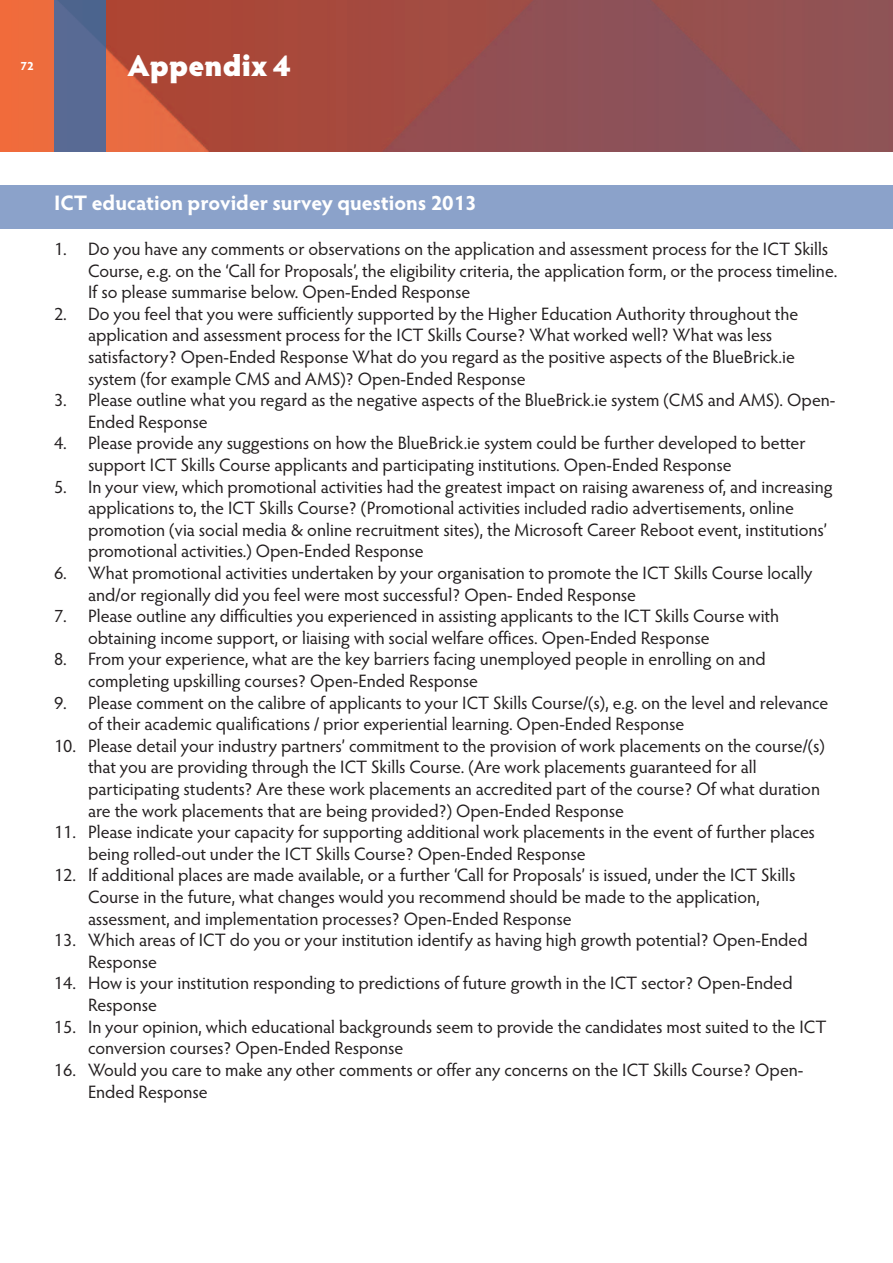
<style>
.page{position:relative;width:893px;height:1263px;background:#fff}
.page>*{position:absolute;margin:0;border:0;box-sizing:border-box;transform-origin:0 0}
.t1{font:900 30px "Hypatia Sans Pro";color:#fff}
.t2{font:700 21px "Hypatia Sans Pro";color:#fff}
.t3{font:18px/21.6px "Hypatia Sans Pro";color:#231f20}
.t4{font:700 12px "Hypatia Sans Pro";color:#fff}
</style>
<div class="page">
<img style="left:0;top:0;width:893px;height:152px">
<img style="left:55px;top:151px;width:51px;height:1px">
<div style="left:0;top:185px;width:893px;height:43px;background:#8ba2ca"></div>
<p class="t4" style="left:21px;top:61px;width:15px">72</p>
<h1 class="t1" style="left:128px;top:54px;width:164px">Appendix 4</h1>
<p class="t2" style="left:54px;top:195px;width:424px">ICT education provider survey questions 2013</p>
<p class="t3" style="left:88px;top:240px;width:751px;text-indent:-34px">1. Do you have any comments or observations on the application and assessment process for the ICT Skills<br>Course, e.g. on the ‘Call for Proposals’, the eligibility criteria, the application form, or the process timeline.<br>If so please summarise below. Open-Ended Response</p>
<p class="t3" style="left:88px;top:305px;width:712px;text-indent:-34px">2. Do you feel that you were sufficiently supported by the Higher Education Authority throughout the application and assessment process for the ICT Skills Course? What worked well? What was less satisfactory? Open-Ended Response What do you regard as the positive aspects of the BlueBrick.ie system (for example CMS and AMS)? Open-Ended Response</p>
<p class="t3" style="left:88px;top:391px;width:749px;text-indent:-34px">3. Please outline what you regard as the negative aspects of the BlueBrick.ie system (CMS and AMS). Open-<br>Ended Response</p>
<p class="t3" style="left:88px;top:434px;width:719px;text-indent:-34px">4. Please provide any suggestions on how the BlueBrick.ie system could be further developed to better support ICT Skills Course applicants and participating institutions. Open-Ended Response</p>
<p class="t3" style="left:88px;top:477px;width:746px;text-indent:-34px">5. In your view, which promotional activities had the greatest impact on raising awareness of, and increasing applications to, the ICT Skills Course? (Promotional activities included radio advertisements, online promotion (via social media &amp; online recruitment sites), the Microsoft Career Reboot event, institutions’ promotional activities.) Open-Ended Response</p>
<p class="t3" style="left:88px;top:564px;width:726px;text-indent:-34px">6. What promotional activities undertaken by your organisation to promote the ICT Skills Course locally and/or regionally did you feel were most successful? Open- Ended Response</p>
<p class="t3" style="left:88px;top:607px;width:693px;text-indent:-34px">7. Please outline any difficulties you experienced in assisting applicants to the ICT Skills Course with obtaining income support, or liaising with social welfare offices. Open-Ended Response</p>
<p class="t3" style="left:88px;top:650px;width:679px;text-indent:-34px">8. From your experience, what are the key barriers facing unemployed people in enrolling on and completing upskilling courses? Open-Ended Response</p>
<p class="t3" style="left:88px;top:693px;width:742px;text-indent:-34px">9. Please comment on the calibre of applicants to your ICT Skills Course/(s), e.g. on the level and relevance of their academic qualifications / prior experiential learning. Open-Ended Response</p>
<p class="t3" style="left:88px;top:737px;width:738px;text-indent:-34px">10. Please detail your industry partners’ commitment to the provision of work placements on the course/(s) that you are providing through the ICT Skills Course. (Are work placements guaranteed for all participating students? Are these work placements an accredited part of the course? Of what duration are the work placements that are being provided?) Open-Ended Response</p>
<p class="t3" style="left:88px;top:823px;width:728px;text-indent:-34px">11. Please indicate your capacity for supporting additional work placements in the event of further places being rolled-out under the ICT Skills Course? Open-Ended Response</p>
<p class="t3" style="left:88px;top:866px;width:709px;text-indent:-34px">12. If additional places are made available, or a further ‘Call for Proposals’ is issued, under the ICT Skills<br>Course in the future, what changes would you recommend should be made to the application, assessment, and implementation processes? Open-Ended Response</p>
<p class="t3" style="left:88px;top:931px;width:721px;text-indent:-34px">13. Which areas of ICT do you or your institution identify as having high growth potential? Open-Ended<br>Response</p>
<p class="t3" style="left:88px;top:974px;width:706px;text-indent:-34px">14. How is your institution responding to predictions of future growth in the ICT sector? Open-Ended<br>Response</p>
<p class="t3" style="left:88px;top:1017px;width:740px;text-indent:-34px">15. In your opinion, which educational backgrounds seem to provide the candidates most suited to the ICT conversion courses? Open-Ended Response</p>
<p class="t3" style="left:88px;top:1061px;width:717px;text-indent:-34px">16. Would you care to make any other comments or offer any concerns on the ICT Skills Course? Open-<br>Ended Response</p>
</div>
